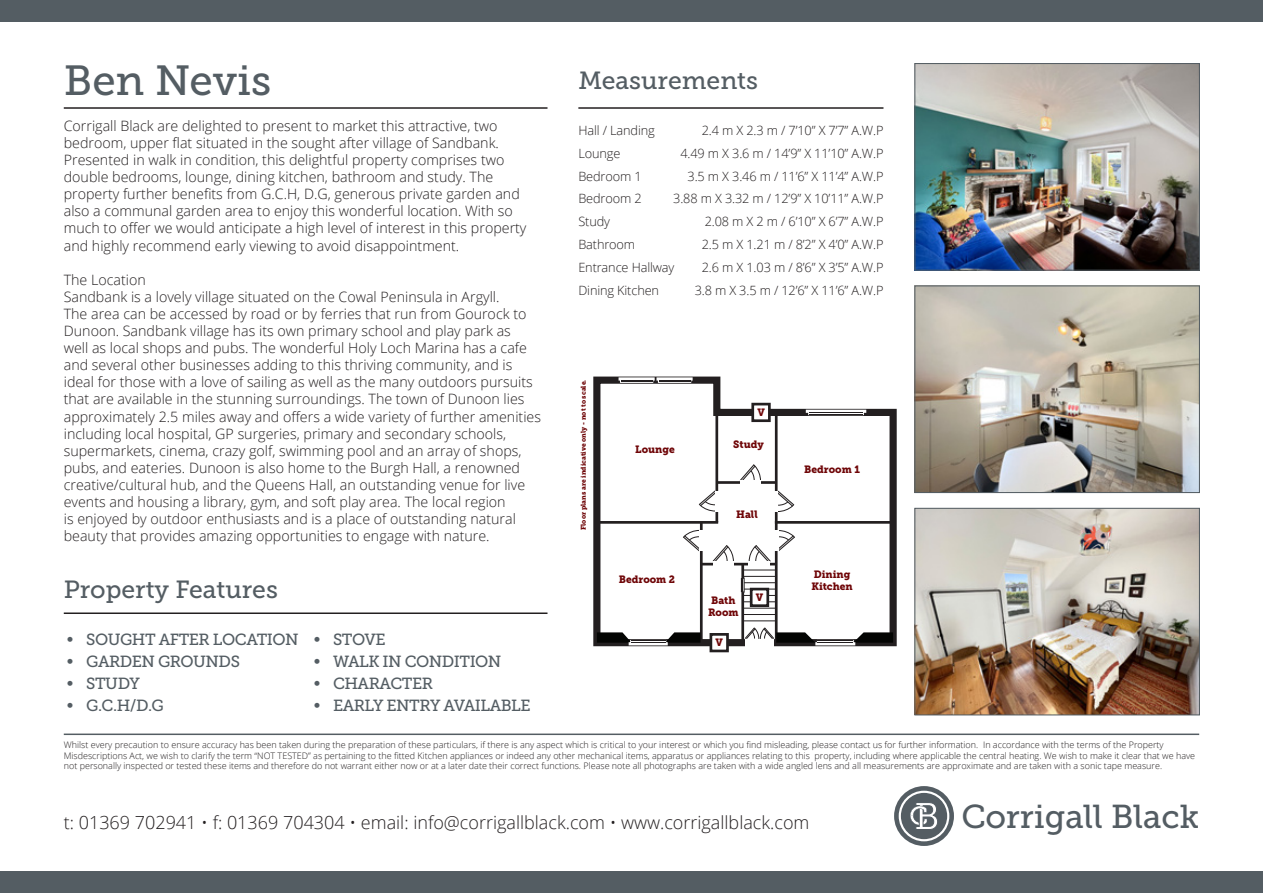
<style>
.page{position:relative;width:1263px;height:893px;background:#fff}
.page>*{position:absolute;margin:0;border:0;box-sizing:border-box;transform-origin:0 0}
.Address{font:42px "Museo Slab 500";color:#545d63}
.t1{font:33px "Museo Slab 500";color:#545d63}
.Large_Header{font:24.75px "Museo Slab 500";color:#545d63}
.t2{font:300 18px "Open Sans";color:#231f20}
.t3{font:16.05px "Museo Slab 500";letter-spacing:-.03em;color:#545d63}
.t4{font:300 14.25px/17.1px "Open Sans";color:#231f20}
.measurements{font:300 12.75px "Open Sans";letter-spacing:-.01em;color:#231f20}
.t5{font:10.5px/12.1px "Museo Slab 900";color:#6f0608}
.t6{font:300 9px/10.8px "Open Sans";color:#231f20}
.t7{font:6.9px "Museo Slab 900";color:#6f0608}
</style>
<div class="page">
<hr style="left:64px;top:733px;width:1135px;height:2px;background:#545d63">
<svg style="left:894px;top:786px;width:60px;height:60px"></svg>
<svg style="left:899px;top:791px;width:50px;height:50px"></svg>
<div style="left:901px;top:793px;width:46px;height:46px;background:#545d63;border-radius:50%"></div>
<svg style="left:910px;top:803px;width:28px;height:26px"></svg>
<img style="left:916px;top:65px;width:282px;height:204px">
<div style="left:914px;top:63px;width:286px;height:208px;border:1px solid #545d63"></div>
<img style="left:916px;top:287px;width:282px;height:204px">
<div style="left:914px;top:285px;width:286px;height:208px;border:1px solid #545d63"></div>
<img style="left:916px;top:510px;width:282px;height:203px">
<div style="left:914px;top:508px;width:286px;height:207px;border:1px solid #545d63"></div>
<div style="left:0;top:0;width:1263px;height:21px;background:#545d63"></div>
<div style="left:0;top:872px;width:1263px;height:21px;background:#545d63"></div>
<hr style="left:64px;top:107px;width:483px;height:2px;background:#231f20">
<hr style="left:64px;top:612px;width:483px;height:2px;background:#231f20">
<hr style="left:578px;top:107px;width:305px;height:2px;background:#231f20">
<svg style="left:593px;top:376px;width:304px;height:271px"></svg>
<hr style="left:775px;top:521px;width:118px;height:3px;background:#231f20">
<hr style="left:599px;top:521px;width:119px;height:3px;background:#231f20">
<hr style="left:775px;top:412px;width:2px;height:231px;background:#231f20">
<hr style="left:715px;top:412px;width:3px;height:110px;background:#231f20">
<hr style="left:700px;top:522px;width:3px;height:121px;background:#231f20">
<hr style="left:701px;top:563px;width:75px;height:2px;background:#231f20">
<hr style="left:741px;top:564px;width:3px;height:81px;background:#231f20">
<hr style="left:717px;top:481px;width:59px;height:3px;background:#231f20">
<hr style="left:743px;top:570px;width:33px;height:1px;background:#231f20">
<hr style="left:743px;top:576px;width:33px;height:1px;background:#231f20">
<hr style="left:743px;top:582px;width:33px;height:1px;background:#231f20">
<hr style="left:743px;top:589px;width:33px;height:1px;background:#231f20">
<hr style="left:743px;top:595px;width:33px;height:1px;background:#231f20">
<hr style="left:743px;top:601px;width:33px;height:1px;background:#231f20">
<hr style="left:743px;top:608px;width:33px;height:1px;background:#231f20">
<hr style="left:743px;top:614px;width:33px;height:1px;background:#231f20">
<hr style="left:743px;top:620px;width:33px;height:1px;background:#231f20">
<svg style="left:712px;top:544px;width:22px;height:19px"></svg>
<div style="left:713px;top:561px;width:21px;height:8px;background:#fff"></div>
<div style="left:745px;top:639px;width:14px;height:8px;background:#fff"></div>
<div style="left:760px;top:639px;width:14px;height:8px;background:#fff"></div>
<svg style="left:682px;top:529px;width:18px;height:23px"></svg>
<div style="left:699px;top:530px;width:8px;height:21px;background:#fff"></div>
<svg style="left:777px;top:490px;width:18px;height:22px"></svg>
<div style="left:770px;top:491px;width:8px;height:21px;background:#fff"></div>
<svg style="left:739px;top:463px;width:22px;height:19px"></svg>
<div style="left:740px;top:481px;width:21px;height:7px;background:#fff"></div>
<svg style="left:698px;top:489px;width:18px;height:23px"></svg>
<div style="left:715px;top:491px;width:8px;height:21px;background:#fff"></div>
<svg style="left:748px;top:530px;width:48px;height:33px"></svg>
<div style="left:749px;top:561px;width:21px;height:8px;background:#fff"></div>
<svg style="left:618px;top:377px;width:75px;height:6px"></svg>
<hr style="left:658px;top:380px;width:32px;height:1px;background:#231f20">
<hr style="left:658px;top:382px;width:32px;height:1px;background:#231f20">
<svg style="left:806px;top:410px;width:60px;height:5px"></svg>
<hr style="left:809px;top:413px;width:54px;height:1px;background:#231f20">
<hr style="left:809px;top:414px;width:54px;height:1px;background:#231f20">
<svg style="left:744px;top:626px;width:149px;height:19px"></svg>
<hr style="left:818px;top:642px;width:35px;height:1px;background:#231f20">
<hr style="left:818px;top:641px;width:35px;height:1px;background:#231f20">
<svg style="left:597px;top:632px;width:103px;height:13px"></svg>
<hr style="left:631px;top:642px;width:35px;height:1px;background:#231f20">
<hr style="left:631px;top:641px;width:35px;height:1px;background:#231f20">
<svg style="left:740px;top:577px;width:5px;height:16px"></svg>
<div style="left:751px;top:589px;width:17px;height:17px;background:#fff"></div>
<div style="left:750px;top:588px;width:19px;height:19px;border:3px solid #231f20"></div>
<div style="left:753px;top:404px;width:16px;height:17px;background:#fff"></div>
<div style="left:751px;top:403px;width:20px;height:19px;border:3px solid #231f20"></div>
<div style="left:711px;top:634px;width:16px;height:17px;background:#fff"></div>
<div style="left:709px;top:633px;width:20px;height:19px;border:3px solid #231f20"></div>
<p class="Address" style="left:64px;top:57px;width:209px">Ben Nevis</p>
<p class="Large_Header" style="left:578px;top:66px;width:181px">Measurements</p>
<p class="measurements" style="left:578px;top:121px;width:78px">Hall / Landing</p>
<p class="measurements" style="left:702px;top:121px;width:183px">2.4 m X 2.3 m / 7’10” X 7’7” A.W.P</p>
<p class="measurements" style="left:578px;top:144px;width:44px">Lounge</p>
<p class="measurements" style="left:680px;top:144px;width:205px">4.49 m X 3.6 m / 14’9” X 11’10” A.W.P</p>
<p class="measurements" style="left:578px;top:167px;width:65px">Bedroom 1</p>
<p class="measurements" style="left:687px;top:167px;width:198px">3.5 m X 3.46 m / 11’6” X 11’4” A.W.P</p>
<p class="measurements" style="left:578px;top:190px;width:65px">Bedroom 2</p>
<p class="measurements" style="left:673px;top:190px;width:212px">3.88 m X 3.32 m / 12’9” X 10’11” A.W.P</p>
<p class="measurements" style="left:578px;top:213px;width:33px">Study</p>
<p class="measurements" style="left:705px;top:213px;width:180px">2.08 m X 2 m / 6’10” X 6’7” A.W.P</p>
<p class="measurements" style="left:578px;top:236px;width:58px">Bathroom</p>
<p class="measurements" style="left:702px;top:236px;width:183px">2.5 m X 1.21 m / 8’2” X 4’0” A.W.P</p>
<p class="measurements" style="left:578px;top:259px;width:98px">Entrance Hallway</p>
<p class="measurements" style="left:702px;top:259px;width:183px">2.6 m X 1.03 m / 8’6” X 3’5” A.W.P</p>
<p class="measurements" style="left:578px;top:282px;width:82px">Dining Kitchen</p>
<p class="measurements" style="left:695px;top:282px;width:190px">3.8 m X 3.5 m / 12’6” X 11’6” A.W.P</p>
<p class="t4" style="left:64px;top:117px;width:464px">Corrigall Black are delighted to present to market this attractive, two bedroom, upper flat situated in the sought after village of Sandbank.<br>Presented in walk in condition, this delightful property comprises two double bedrooms, lounge, dining kitchen, bathroom and study. The property further benefits from G.C.H, D.G, generous private garden and also a communal garden area to enjoy this wonderful location. With so much to offer we would anticipate a high level of interest in this property and highly recommend early viewing to avoid disappointment.</p>
<p class="t4" style="left:64px;top:271px;width:84px">The Location</p>
<p class="t4" style="left:64px;top:288px;width:479px">Sandbank is a lovely village situated on the Cowal Peninsula in Argyll.<br>The area can be accessed by road or by ferries that run from Gourock to Dunoon. Sandbank village has its own primary school and play park as<br>well as local shops and pubs. The wonderful Holy Loch Marina has a cafe and several other businesses adding to this thriving community, and is ideal for those with a love of sailing as well as the many outdoors pursuits that are available in the stunning surroundings. The town of Dunoon lies approximately 2.5 miles away and offers a wide variety of further amenities including local hospital, GP surgeries, primary and secondary schools, supermarkets, cinema, crazy golf, swimming pool and an array of shops, pubs, and eateries. Dunoon is also home to the Burgh Hall, a renowned creative/cultural hub, and the Queens Hall, an outstanding venue for live events and housing a library, gym, and soft play area. The local region<br>is enjoyed by outdoor enthusiasts and is a place of outstanding natural beauty that provides amazing opportunities to engage with nature.</p>
<p class="t7" style="left:579px;top:530px;width:151px;rotate:-90deg">Floor plans are indicative only - not to scale.</p>
<p class="t5" style="left:757px;top:406px;width:9px">V</p>
<p class="t5" style="left:733px;top:438px;width:32px">Study</p>
<p class="t5" style="left:635px;top:443px;width:41px">Lounge</p>
<p class="t5" style="left:804px;top:463px;width:57px">Bedroom 1</p>
<p class="t5" style="left:736px;top:508px;width:23px">Hall</p>
<p class="Large_Header" style="left:64px;top:576px;width:216px">Property Features</p>
<p class="t3" style="left:67px;top:630px;width:233px">• SOUGHT AFTER LOCATION</p>
<p class="t3" style="left:67px;top:652px;width:174px">• GARDEN GROUNDS</p>
<p class="t3" style="left:67px;top:674px;width:74px">• STUDY</p>
<p class="t3" style="left:67px;top:696px;width:98px">• G.C.H/D.G</p>
<p class="t3" style="left:314px;top:630px;width:73px">• STOVE</p>
<p class="t3" style="left:314px;top:652px;width:189px">• WALK IN CONDITION</p>
<p class="t3" style="left:314px;top:674px;width:121px">• CHARACTER</p>
<p class="t3" style="left:314px;top:696px;width:218px">• EARLY ENTRY AVAILABLE</p>
<p class="t5" style="left:619px;top:573px;width:58px">Bedroom 2</p>
<p class="t5" style="left:708px;top:594px;width:32px">Bath<br>Room</p>
<p class="t5" style="left:715px;top:637px;width:9px">V</p>
<p class="t5" style="left:756px;top:591px;width:9px">V</p>
<p class="t5" style="left:811px;top:568px;width:43px">Dining<br>Kitchen</p>
<p class="t6" style="left:64px;top:739px;width:1133px">Whilst every precaution to ensure accuracy has been taken during the preparation of these particulars, if there is any aspect which is critical to your interest or which you find misleading, please contact us for further information. In accordance with the terms of the Property<br>Misdescriptions Act, we wish to clarify the term “NOT TESTED” as pertaining to the fitted Kitchen appliances or indeed any other mechanical items, apparatus or appliances relating to this property, including where applicable the central heating. We wish to make it clear that we have not personally inspected or tested these items and therefore do not warrant either now or at a later date their correct functions. Please note all photographs are taken with a wide angled lens and all measurements are approximate and are taken with a sonic tape measure.</p>
<p class="t2" style="left:64px;top:810px;width:747px">t: 01369 702941 • f: 01369 704304 • email: info@corrigallblack.com • www.corrigallblack.com</p>
<p class="t1" style="left:961px;top:799px;width:239px">Corrigall Black</p>
</div>
